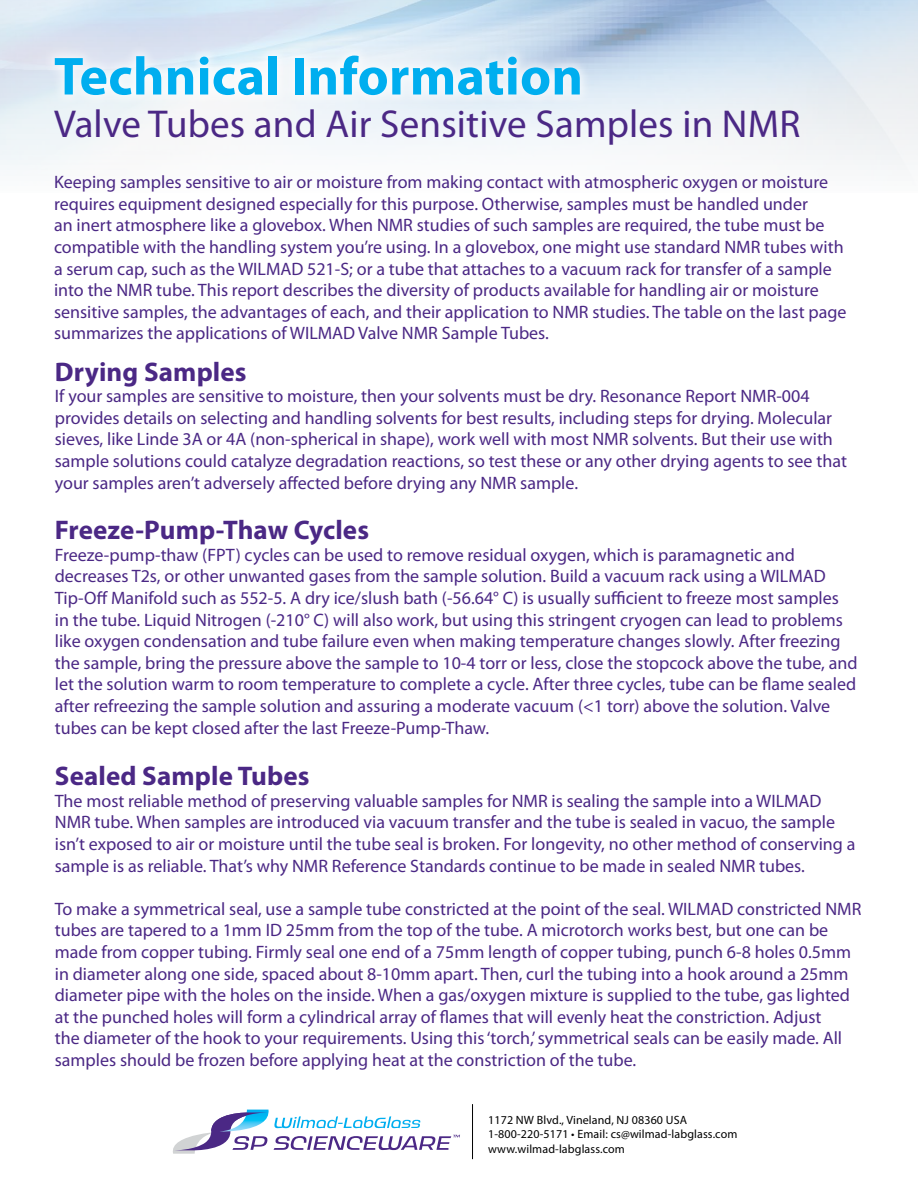
<style>
.page{position:relative;width:918px;height:1188px;background:#fff}
.page>*{position:absolute;margin:0;border:0;box-sizing:border-box;transform-origin:0 0}
.t1{font:700 54px "Myriad Pro";letter-spacing:.005em;color:#00aeef}
.t2{font:39px "Myriad Pro";letter-spacing:.005em;color:#4b2885}
.t3{font:700 27px "Myriad Pro";letter-spacing:.005em;color:#4b2885}
.t4{font:18px/21.6px "Myriad Pro";color:#4b2885}
.t5{font:12px/14.4px "Myriad Pro";letter-spacing:.01em;color:#000}
</style>
<div class="page">
<svg style="left:173px;top:1110px;width:287px;height:44px"></svg>
<hr style="left:472px;top:1104px;width:1px;height:55px;background:#000">
<div style="left:42px;top:43px;width:551px;height:64px;background:#fff;opacity:.75"></div>
<h1 class="t1" style="left:54px;top:41px;width:531px">Technical Information</h1>
<h2 class="t2" style="left:54px;top:100px;width:748px">Valve Tubes and Air Sensitive Samples in NMR</h2>
<p class="t4" style="left:54px;top:171px;width:794px">Keeping samples sensitive to air or moisture from making contact with atmospheric oxygen or moisture requires equipment designed especially for this purpose. Otherwise, samples must be handled under<br>an inert atmosphere like a glovebox. When NMR studies of such samples are required, the tube must be compatible with the handling system you’re using. In a glovebox, one might use standard NMR tubes with a serum cap, such as the WILMAD 521-S; or a tube that attaches to a vacuum rack for transfer of a sample into the NMR tube. This report describes the diversity of products available for handling air or moisture sensitive samples, the advantages of each, and their application to NMR studies. The table on the last page summarizes the applications of WILMAD Valve NMR Sample Tubes.</p>
<h3 class="t3" style="left:55px;top:354px;width:193px">Drying Samples</h3>
<p class="t4" style="left:55px;top:385px;width:794px">If your samples are sensitive to moisture, then your solvents must be dry. Resonance Report NMR-004 provides details on selecting and handling solvents for best results, including steps for drying. Molecular sieves, like Linde 3A or 4A (non-spherical in shape), work well with most NMR solvents. But their use with sample solutions could catalyze degradation reactions, so test these or any other drying agents to see that your samples aren’t adversely affected before drying any NMR sample.</p>
<h3 class="t3" style="left:55px;top:512px;width:316px">Freeze-Pump-Thaw Cycles</h3>
<p class="t4" style="left:55px;top:544px;width:804px">Freeze-pump-thaw (FPT) cycles can be used to remove residual oxygen, which is paramagnetic and decreases T2s, or other unwanted gases from the sample solution. Build a vacuum rack using a WILMAD Tip-Off Manifold such as 552-5. A dry ice/slush bath (-56.64° C) is usually sufficient to freeze most samples in the tube. Liquid Nitrogen (-210° C) will also work, but using this stringent cryogen can lead to problems like oxygen condensation and tube failure even when making temperature changes slowly. After freezing the sample, bring the pressure above the sample to 10-4 torr or less, close the stopcock above the tube, and let the solution warm to room temperature to complete a cycle. After three cycles, tube can be flame sealed after refreezing the sample solution and assuring a moderate vacuum (&lt;1 torr) above the solution. Valve tubes can be kept closed after the last Freeze-Pump-Thaw.</p>
<h3 class="t3" style="left:55px;top:759px;width:256px">Sealed Sample Tubes</h3>
<p class="t4" style="left:55px;top:790px;width:802px">The most reliable method of preserving valuable samples for NMR is sealing the sample into a WILMAD NMR tube. When samples are introduced via vacuum transfer and the tube is sealed in vacuo, the sample isn’t exposed to air or moisture until the tube seal is broken. For longevity, no other method of conserving a sample is as reliable. That’s why NMR Reference Standards continue to be made in sealed NMR tubes.</p>
<p class="t4" style="left:55px;top:898px;width:808px">To make a symmetrical seal, use a sample tube constricted at the point of the seal. WILMAD constricted NMR tubes are tapered to a 1mm ID 25mm from the top of the tube. A microtorch works best, but one can be made from copper tubing. Firmly seal one end of a 75mm length of copper tubing, punch 6-8 holes 0.5mm in diameter along one side, spaced about 8-10mm apart. Then, curl the tubing into a hook around a 25mm diameter pipe with the holes on the inside. When a gas/oxygen mixture is supplied to the tube, gas lighted at the punched holes will form a cylindrical array of flames that will evenly heat the constriction. Adjust<br>the diameter of the hook to your requirements. Using this ‘torch,’ symmetrical seals can be easily made. All samples should be frozen before applying heat at the constriction of the tube.</p>
<p class="t5" style="left:488px;top:1113px;width:251px">1172 NW Blvd., Vineland, NJ 08360 USA<br>1-800-220-5171 • Email: cs@wilmad-labglass.com www.wilmad-labglass.com</p>
</div>
